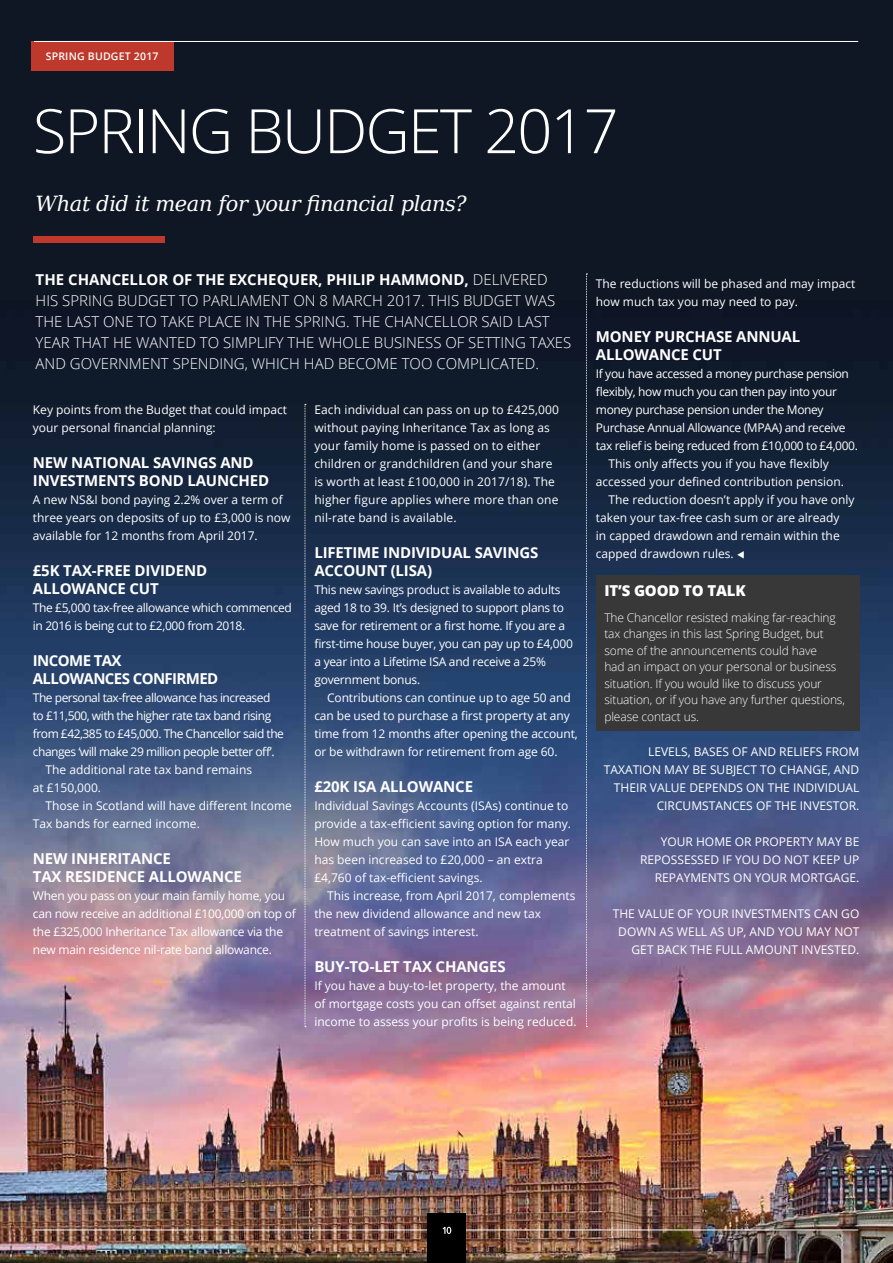
<style>
.page{position:relative;width:893px;height:1263px;background:#fff}
.page>*{position:absolute;margin:0;border:0;box-sizing:border-box;transform-origin:0 0}
.t1{font:300 61.2px "Open Sans";letter-spacing:-.03em;color:#fff}
.t2{font:italic 21px "DejaVu Serif";letter-spacing:-.02em;color:#fff}
.t3{font:300 15px/21px "Open Sans";color:#fff}
.t4{font:700 15px/18px "Open Sans";letter-spacing:-.01em;color:#fff}
.t5{font:700 15px/18px "Open Sans";letter-spacing:-.04em;color:#fff}
.t6{font:800 15px "Open Sans";letter-spacing:-.01em;color:#fff}
.t7{font:12px/18px "Open Sans";color:#fff}
.t8{font:12px/18px "Open Sans";letter-spacing:-.02em;color:#fff}
.t9{font:12px/18px "Open Sans";letter-spacing:-.03em;color:#fff}
.t10{font:300 12px/16.5px "Open Sans";letter-spacing:-.01em;color:#fff}
.t11{font:12px "Open Sans";letter-spacing:-.04em;color:#fff}
.t12{font:600 10.5px "Open Sans";letter-spacing:.02em;color:#fff}
.s1{font-weight:700}
</style>
<div class="page">
<img style="left:0;top:0;width:893px;height:1263px">
<div style="left:32px;top:41px;width:142px;height:30px;background:#be392c"></div>
<hr style="left:34px;top:41px;width:824px;height:1px;background:#fff">
<hr style="left:34px;top:1229px;width:824px;height:1px;background:#fff">
<div style="left:427px;top:1213px;width:39px;height:50px;background:#000"></div>
<svg style="left:443px;top:1227px;width:8px;height:7px"></svg>
<svg style="left:305px;top:404px;width:1px;height:623px"></svg>
<svg style="left:586px;top:274px;width:1px;height:753px"></svg>
<div style="left:596px;top:575px;width:263px;height:156px;background:#383839"></div>
<div style="left:33px;top:236px;width:132px;height:7px;background:#be392c"></div>
<p class="t12" style="left:46px;top:49px;width:114px">SPRING BUDGET 2017</p>
<h1 class="t1" style="left:33px;top:88px;width:587px">SPRING BUDGET 2017</h1>
<h2 class="t2" style="left:36px;top:192px;width:433px">What did it mean for your financial plans?</h2>
<p class="t3" style="left:36px;top:269px;width:537px"><span class="s1">THE CHANCELLOR OF THE EXCHEQUER, PHILIP HAMMOND,</span> DELIVERED HIS SPRING BUDGET TO PARLIAMENT ON 8 MARCH 2017. THIS BUDGET WAS THE LAST ONE TO TAKE PLACE IN THE SPRING. THE CHANCELLOR SAID LAST YEAR THAT HE WANTED TO SIMPLIFY THE WHOLE BUSINESS OF SETTING TAXES AND GOVERNMENT SPENDING, WHICH HAD BECOME TOO COMPLICATED.</p>
<p class="t7" style="left:33px;top:400px;width:256px">Key points from the Budget that could impact your personal financial planning:</p>
<p class="t4" style="left:33px;top:453px;width:238px">NEW NATIONAL SAVINGS AND<br>INVESTMENTS BOND LAUNCHED</p>
<p class="t7" style="left:33px;top:490px;width:259px">A new NS&amp;I bond paying 2.2% over a term of three years on deposits of up to £3,000 is now available for 12 months from April 2017.</p>
<p class="t4" style="left:33px;top:561px;width:176px">£5K TAX-FREE DIVIDEND<br>ALLOWANCE CUT</p>
<p class="t9" style="left:33px;top:598px;width:261px">The £5,000 tax-free allowance which commenced in 2016 is being cut to £2,000 from 2018.</p>
<p class="t5" style="left:33px;top:651px;width:187px">INCOME TAX<br>ALLOWANCES CONFIRMED</p>
<p class="t11" style="left:33px;top:689px;width:239px">The personal tax-free allowance has increased</p>
<p class="t11" style="left:33px;top:707px;width:240px">to £11,500, with the higher rate tax band rising</p>
<p class="t11" style="left:33px;top:725px;width:253px">from £42,385 to £45,000. The Chancellor said the</p>
<p class="t11" style="left:33px;top:743px;width:243px">changes ‘will make 29 million people better off’.</p>
<p class="t7" style="left:46px;top:760px;width:208px">The additional rate tax band remains</p>
<p class="t7" style="left:33px;top:778px;width:70px">at £150,000.</p>
<p class="t7" style="left:46px;top:796px;width:248px">Those in Scotland will have different Income</p>
<p class="t7" style="left:33px;top:814px;width:168px">Tax bands for earned income.</p>
<p class="t4" style="left:33px;top:849px;width:210px">NEW INHERITANCE<br>TAX RESIDENCE ALLOWANCE</p>
<p class="t8" style="left:33px;top:886px;width:265px">When you pass on your main family home, you can now receive an additional £100,000 on top of the £325,000 Inheritance Tax allowance via the new main residence nil-rate band allowance.</p>
<p class="t7" style="left:314px;top:400px;width:246px">Each individual can pass on up to £425,000 without paying Inheritance Tax as long as your family home is passed on to either children or grandchildren (and your share is worth at least £100,000 in 2017/18). The higher figure applies where more than one nil-rate band is available.</p>
<p class="t4" style="left:314px;top:543px;width:226px">LIFETIME INDIVIDUAL SAVINGS<br>ACCOUNT (LISA)</p>
<p class="t8" style="left:314px;top:580px;width:260px">This new savings product is available to adults aged 18 to 39. It’s designed to support plans to save for retirement or a first home. If you are a first-time house buyer, you can pay up to £4,000 a year into a Lifetime ISA and receive a 25% government bonus.</p>
<p class="t7" style="left:314px;top:688px;width:265px;text-indent:13px">Contributions can continue up to age 50 and can be used to purchase a first property at any time from 12 months after opening the account, or be withdrawn for retirement from age 60.</p>
<p class="t4" style="left:314px;top:777px;width:160px">£20K ISA ALLOWANCE</p>
<p class="t7" style="left:314px;top:796px;width:258px">Individual Savings Accounts (ISAs) continue to provide a tax-efficient saving option for many.<br>How much you can save into an ISA each year has been increased to £20,000 – an extra £4,760 of tax-efficient savings.</p>
<p class="t7" style="left:314px;top:886px;width:263px;text-indent:13px">This increase, from April 2017, complements the new dividend allowance and new tax treatment of savings interest.</p>
<p class="t4" style="left:314px;top:957px;width:193px">BUY-TO-LET TAX CHANGES</p>
<p class="t7" style="left:314px;top:976px;width:264px">If you have a buy-to-let property, the amount of mortgage costs you can offset against rental income to assess your profits is being reduced.</p>
<p class="t7" style="left:596px;top:274px;width:261px">The reductions will be phased and may impact how much tax you may need to pay.</p>
<p class="t4" style="left:596px;top:327px;width:206px">MONEY PURCHASE ANNUAL<br>ALLOWANCE CUT</p>
<p class="t9" style="left:596px;top:364px;width:255px">If you have accessed a money purchase pension</p>
<p class="t9" style="left:596px;top:382px;width:243px">flexibly, how much you can then pay into your</p>
<p class="t9" style="left:596px;top:400px;width:229px">money purchase pension under the Money</p>
<p class="t9" style="left:596px;top:418px;width:251px">Purchase Annual Allowance (MPAA) and receive</p>
<p class="t9" style="left:596px;top:436px;width:264px">tax relief is being reduced from £10,000 to £4,000.</p>
<p class="t7" style="left:609px;top:454px;width:222px">This only affects you if you have flexibly</p>
<p class="t7" style="left:596px;top:472px;width:250px">accessed your defined contribution pension.</p>
<p class="t7" style="left:609px;top:490px;width:247px">The reduction doesn’t apply if you have only</p>
<p class="t7" style="left:596px;top:508px;width:245px">taken your tax-free cash sum or are already</p>
<p class="t7" style="left:596px;top:526px;width:245px">in capped drawdown and remain within the</p>
<p class="t7" style="left:596px;top:544px;width:150px">capped drawdown rules. ▼</p>
<p class="t6" style="left:604px;top:580px;width:143px">IT’S GOOD TO TALK</p>
<p class="t10" style="left:604px;top:609px;width:242px">The Chancellor resisted making far-reaching tax changes in this last Spring Budget, but some of the announcements could have<br>had an impact on your personal or business situation. If you would like to discuss your situation, or if you have any further questions, please contact us.</p>
<p class="t7" style="left:604px;top:742px;width:257px;text-align:right">LEVELS, BASES OF AND RELIEFS FROM TAXATION MAY BE SUBJECT TO CHANGE, AND THEIR VALUE DEPENDS ON THE INDIVIDUAL CIRCUMSTANCES OF THE INVESTOR.</p>
<p class="t7" style="left:640px;top:832px;width:221px;text-align:right">YOUR HOME OR PROPERTY MAY BE<br>REPOSSESSED IF YOU DO NOT KEEP UP<br>REPAYMENTS ON YOUR MORTGAGE.</p>
<p class="t7" style="left:613px;top:904px;width:248px;text-align:right">THE VALUE OF YOUR INVESTMENTS CAN GO<br>DOWN AS WELL AS UP, AND YOU MAY NOT<br>GET BACK THE FULL AMOUNT INVESTED.</p>
</div>
